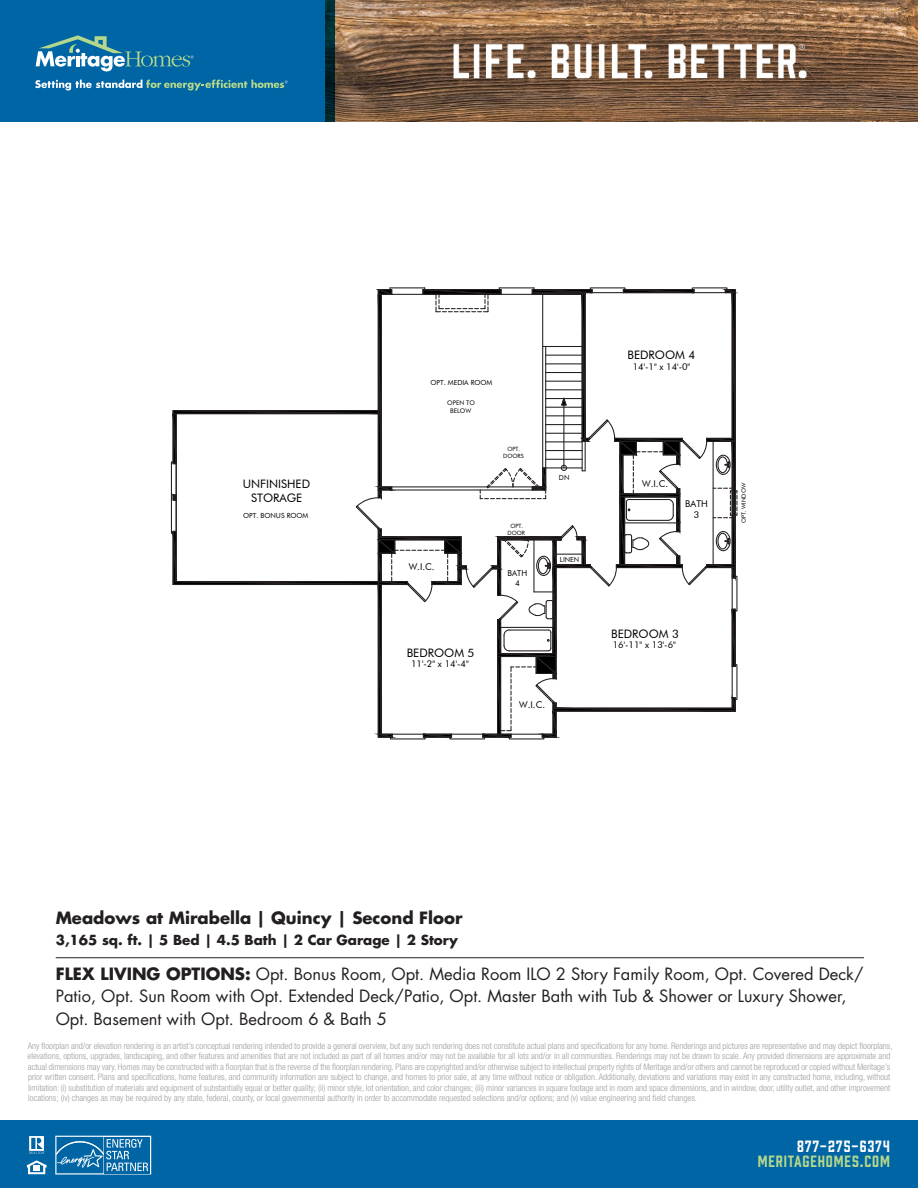
<style>
.page{position:relative;width:918px;height:1188px;background:#fff}
.page>*{position:absolute;margin:0;border:0;box-sizing:border-box;transform-origin:0 0}
.t1{font:16.5px/22.5px "Futura Std";color:#231f20}
.t2{font:700 16.5px "Futura Std";color:#231f20}
.t3{font:15px "Prohibition";letter-spacing:.06em;color:#b3d78b}
.t4{font:15px "Prohibition";letter-spacing:.085em;color:#fff}
.t5{font:700 13.5px "Futura Std";color:#231f20}
.t6{font:11.7px/14.4px "Futura BT";color:#000;text-align:center}
.t7{font:9.3px/11.7px "Futura BT";color:#000;text-align:center}
.t8{font:300 condensed 9px/10.5px "Helvetica Neue LT Std";color:#9d9fa2}
.t9{font:8.1px/10.2px "Futura BT";color:#000;text-align:center}
.t10{font:7.05px "Futura BT";color:#000}
.t11{font:6.3px/7.8px "Futura BT";color:#000;text-align:center}
.t12{font:5.85px/7.2px "Futura BT";color:#000;text-align:center}
.s1{font-weight:700}
</style>
<div class="page">
<img style="left:335px;top:0;width:583px;height:122px">
<div style="left:0;top:0;width:335px;height:122px;background:#0065a4"></div>
<svg style="left:36px;top:35px;width:158px;height:36px"></svg>
<svg style="left:35px;top:79px;width:253px;height:11px"></svg>
<div style="left:0;top:1121px;width:918px;height:67px;background:#0065a4"></div>
<svg style="left:27px;top:1160px;width:20px;height:14px"></svg>
<svg style="left:55px;top:1136px;width:96px;height:39px"></svg>
<svg style="left:29px;top:1136px;width:16px;height:18px"></svg>
<img style="left:451px;top:39px;width:358px;height:44px">
<hr style="left:390px;top:287px;width:35px;height:1px;background:#231f20">
<hr style="left:499px;top:287px;width:35px;height:1px;background:#231f20">
<svg style="left:171px;top:288px;width:566px;height:450px"></svg>
<hr style="left:563px;top:405px;width:1px;height:63px;background:#231f20">
<hr style="left:56px;top:957px;width:808px;height:1px;background:#231f20">
<p class="t6" style="left:243px;top:476px;width:69px">UNFINISHED<br>STORAGE</p>
<p class="t10" style="left:243px;top:511px;width:67px">OPT. BONUS ROOM</p>
<p class="t10" style="left:431px;top:378px;width:63px">OPT. MEDIA ROOM</p>
<p class="t11" style="left:447px;top:399px;width:29px">OPEN TO<br>BELOW</p>
<p class="t12" style="left:503px;top:445px;width:22px">OPT.<br>DOORS</p>
<p class="t7" style="left:409px;top:560px;width:27px">W.I.C.</p>
<p class="t12" style="left:508px;top:522px;width:19px">OPT.<br>DOOR</p>
<p class="t9" style="left:507px;top:568px;width:21px">BATH<br>4</p>
<p class="t10" style="left:559px;top:473px;width:12px">DN</p>
<p class="t10" style="left:560px;top:555px;width:21px">LINEN</p>
<p class="t6" style="left:407px;top:645px;width:69px">BEDROOM 5</p>
<p class="t7" style="left:411px;top:658px;width:59px">11'-2" x 14'-4"</p>
<p class="t7" style="left:519px;top:699px;width:27px">W.I.C.</p>
<p class="t6" style="left:628px;top:347px;width:69px">BEDROOM 4</p>
<p class="t7" style="left:633px;top:360px;width:59px">14'-1" x 14'-0"</p>
<p class="t7" style="left:642px;top:478px;width:27px">W.I.C.</p>
<p class="t7" style="left:685px;top:497px;width:24px">BATH<br>3</p>
<p class="t6" style="left:611px;top:626px;width:69px">BEDROOM 3</p>
<p class="t7" style="left:613px;top:639px;width:65px">16'-11" x 13'-6"</p>
<p class="t12" style="left:740px;top:523px;width:42px;rotate:-90deg">OPT. WINDOW</p>
<p class="t2" style="left:56px;top:907px;width:408px">Meadows at Mirabella | Quincy | Second Floor</p>
<p class="t5" style="left:56px;top:931px;width:404px">3,165 sq. ft. | 5 Bed | 4.5 Bath | 2 Car Garage | 2 Story</p>
<p class="t1" style="left:56px;top:963px;width:809px"><span class="s1">FLEX LIVING OPTIONS:</span> Opt. Bonus Room, Opt. Media Room ILO 2 Story Family Room, Opt. Covered Deck/<br>Patio, Opt. Sun Room with Opt. Extended Deck/Patio, Opt. Master Bath with Tub &amp; Shower or Luxury Shower,<br>Opt. Basement with Opt. Bedroom 6 &amp; Bath 5</p>
<p class="t8" style="left:28px;top:1040px;width:866px">Any floorplan and/or elevation rendering is an artist’s conceptual rendering intended to provide a general overview, but any such rendering does not constitute actual plans and specifications for any home. Renderings and pictures are representative and may depict floorplans, elevations, options, upgrades, landscaping, and other features and amenities that are not included as part of all homes and/or may not be available for all lots and/or in all communities. Renderings may not be drawn to scale. Any provided dimensions are approximate and actual dimensions may vary. Homes may be constructed with a floorplan that is the reverse of the floorplan rendering. Plans are copyrighted and/or otherwise subject to intellectual property rights of Meritage and/or others and cannot be reproduced or copied without Meritage’s prior written consent. Plans and specifications, home features, and community information are subject to change, and homes to prior sale, at any time without notice or obligation. Additionally, deviations and variations may exist in any constructed home, including, without limitation: (i) substitution of materials and equipment of substantially equal or better quality; (ii) minor style, lot orientation, and color changes; (iii) minor variances in square footage and in room and space dimensions, and in window, door, utility outlet, and other improvement locations; (iv) changes as may be required by any state, federal, county, or local governmental authority in order to accommodate requested selections and/or options; and (v) value engineering and field changes.</p>
<h2 class="t4" style="left:797px;top:1136px;width:94px">877-275-6374</h2>
<h2 class="t3" style="left:758px;top:1151px;width:134px">MERITAGEHOMES.COM</h2>
</div>
